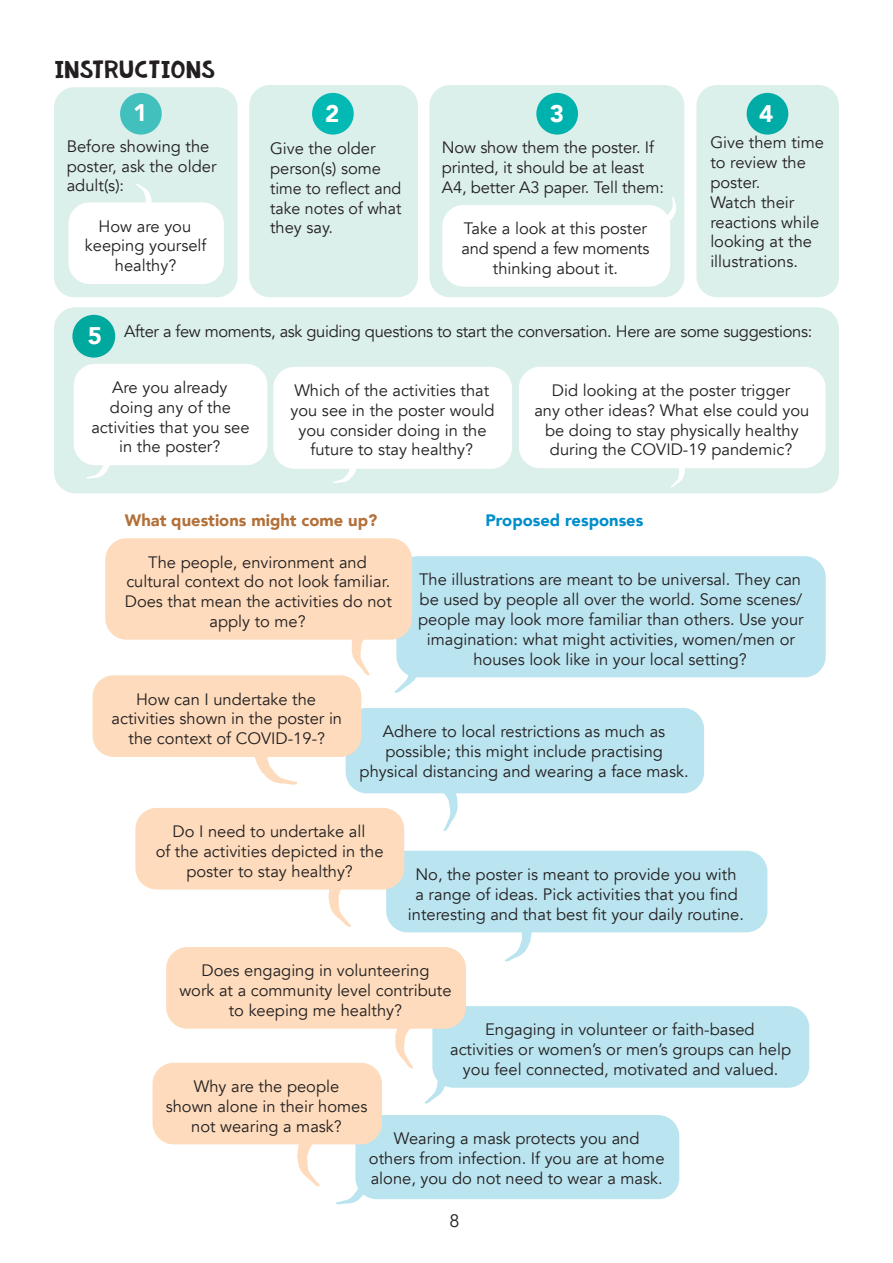
<style>
.page{position:relative;width:893px;height:1263px;background:#fff}
.page>*{position:absolute;margin:0;border:0;box-sizing:border-box;transform-origin:0 0}
.t1{font:900 24px "Avenir";color:#fff}
.t2{font:18px "KG Summer Storm Rough";color:#231f20}
.t3{font:18px "Avenir";color:#231f20}
.t4{font:16.5px/19.8px "Avenir";color:#231f20;text-align:center}
.t5{font:16.5px "Avenir";letter-spacing:-.02em;color:#231f20}
.t6{font:900 16.5px "Avenir";color:#b37039}
.t7{font:900 16.5px "Avenir";color:#008ecb}
</style>
<div class="page">
<svg style="left:328px;top:889px;width:24px;height:38px"></svg>
<div style="left:696px;top:85px;width:143px;height:212px;background:#dbefeb;border-radius:20px"></div>
<div style="left:429px;top:85px;width:255px;height:212px;background:#dbefeb;border-radius:20px"></div>
<div style="left:249px;top:85px;width:169px;height:212px;background:#dbefeb;border-radius:20px"></div>
<div style="left:54px;top:87px;width:184px;height:210px;background:#dbefeb;border-radius:20px"></div>
<div style="left:346px;top:708px;width:358px;height:85px;background:#bae4ef;border-radius:21px"></div>
<div style="left:93px;top:675px;width:268px;height:82px;background:#fddbbc;border-radius:21px"></div>
<div style="left:396px;top:556px;width:430px;height:121px;background:#bae4ef;border-radius:21px"></div>
<div style="left:386px;top:851px;width:381px;height:81px;background:#bae4ef;border-radius:21px"></div>
<div style="left:432px;top:1006px;width:377px;height:82px;background:#bae4ef;border-radius:21px"></div>
<div style="left:355px;top:1115px;width:324px;height:84px;background:#bae4ef;border-radius:21px"></div>
<div style="left:105px;top:538px;width:307px;height:102px;background:#fddbbc;border-radius:21px"></div>
<div style="left:135px;top:808px;width:269px;height:81px;background:#fddbbc;border-radius:21px"></div>
<div style="left:153px;top:1063px;width:229px;height:81px;background:#fddbbc;border-radius:21px"></div>
<div style="left:166px;top:947px;width:300px;height:82px;background:#fddbbc;border-radius:21px"></div>
<svg style="left:439px;top:793px;width:19px;height:39px"></svg>
<svg style="left:394px;top:643px;width:26px;height:50px"></svg>
<svg style="left:424px;top:1061px;width:23px;height:43px"></svg>
<svg style="left:336px;top:1175px;width:33px;height:29px"></svg>
<svg style="left:504px;top:932px;width:28px;height:30px"></svg>
<svg style="left:255px;top:757px;width:42px;height:28px"></svg>
<svg style="left:352px;top:639px;width:19px;height:37px"></svg>
<svg style="left:297px;top:1144px;width:24px;height:43px"></svg>
<svg style="left:395px;top:1028px;width:20px;height:41px"></svg>
<div style="left:120px;top:93px;width:42px;height:42px;background:#42c0bd;border-radius:50%"></div>
<div style="left:312px;top:93px;width:42px;height:42px;background:#03b9b4;border-radius:50%"></div>
<div style="left:536px;top:93px;width:42px;height:42px;background:#00b2ad;border-radius:50%"></div>
<div style="left:747px;top:93px;width:41px;height:42px;background:#00aca5;border-radius:50%"></div>
<div style="left:68px;top:202px;width:156px;height:82px;background:#fff;border-radius:21px"></div>
<div style="left:442px;top:205px;width:228px;height:82px;background:#fff;border-radius:21px"></div>
<div style="left:54px;top:307px;width:785px;height:186px;background:#dbefeb;border-radius:21px"></div>
<div style="left:72px;top:315px;width:43px;height:43px;background:#00a99d;border-radius:50%"></div>
<div style="left:74px;top:364px;width:193px;height:101px;background:#fff;border-radius:21px"></div>
<div style="left:273px;top:367px;width:239px;height:102px;background:#fff;border-radius:21px"></div>
<div style="left:519px;top:367px;width:307px;height:101px;background:#fff;border-radius:21px"></div>
<svg style="left:86px;top:463px;width:24px;height:16px"></svg>
<svg style="left:333px;top:469px;width:23px;height:14px"></svg>
<svg style="left:671px;top:468px;width:14px;height:20px"></svg>
<svg style="left:135px;top:184px;width:17px;height:19px"></svg>
<svg style="left:660px;top:196px;width:16px;height:26px"></svg>
<p class="t2" style="left:54px;top:61px;width:163px">INSTRUCTIONS</p>
<p class="t1" style="left:133px;top:92px;width:16px">1</p>
<p class="t1" style="left:325px;top:93px;width:16px">2</p>
<p class="t1" style="left:550px;top:93px;width:16px">3</p>
<p class="t1" style="left:759px;top:93px;width:16px">4</p>
<p class="t4" style="left:270px;top:139px;width:133px;text-align:left">Give the older person(s) some time to reflect and take notes of what they say.</p>
<p class="t4" style="left:710px;top:133px;width:115px;text-align:left">Give them time to review the poster.</p>
<p class="t4" style="left:67px;top:136px;width:151px;text-align:left">Before showing the poster, ask the older adult(s):</p>
<p class="t4" style="left:442px;top:138px;width:224px;text-align:left">Now show them the poster. If printed, it should be at least<br>A4, better A3 paper. Tell them:</p>
<p class="t4" style="left:462px;top:219px;width:189px">Take a look at this poster and spend a few moments thinking about it.</p>
<p class="t4" style="left:710px;top:192px;width:111px;text-align:left">Watch their reactions while looking at the illustrations.</p>
<p class="t4" style="left:85px;top:216px;width:123px">How are you keeping yourself healthy?</p>
<p class="t5" style="left:124px;top:321px;width:690px">After a few moments, ask guiding questions to start the conversation. Here are some suggestions:</p>
<p class="t1" style="left:88px;top:315px;width:16px">5</p>
<p class="t4" style="left:91px;top:378px;width:160px">Are you already doing any of the activities that you see in the poster?</p>
<p class="t4" style="left:290px;top:381px;width:206px">Which of the activities that you see in the poster would you consider doing in the future to stay healthy?</p>
<p class="t4" style="left:534px;top:381px;width:277px">Did looking at the poster trigger<br>any other ideas? What else could you be doing to stay physically healthy during the COVID-19 pandemic?</p>
<p class="t6" style="left:125px;top:506px;width:254px">What questions might come up?</p>
<p class="t4" style="left:125px;top:552px;width:269px">The people, environment and cultural context do not look familiar.<br>Does that mean the activities do not apply to me?</p>
<p class="t7" style="left:485px;top:506px;width:159px">Proposed responses</p>
<p class="t4" style="left:418px;top:570px;width:387px">The illustrations are meant to be universal. They can be used by people all over the world. Some scenes/ people may look more familiar than others. Use your imagination: what might activities, women/men or houses look like in your local setting?</p>
<p class="t4" style="left:111px;top:689px;width:232px">How can I undertake the activities shown in the poster in the context of COVID-19-?</p>
<p class="t4" style="left:360px;top:722px;width:331px">Adhere to local restrictions as much as possible; this might include practising physical distancing and wearing a face mask.</p>
<p class="t4" style="left:156px;top:822px;width:229px">Do I need to undertake all<br>of the activities depicted in the poster to stay healthy?</p>
<p class="t4" style="left:408px;top:865px;width:338px">No, the poster is meant to provide you with<br>a range of ideas. Pick activities that you find interesting and that best fit your daily routine.</p>
<p class="t4" style="left:179px;top:961px;width:274px">Does engaging in volunteering<br>work at a community level contribute to keeping me healthy?</p>
<p class="t4" style="left:450px;top:1020px;width:343px">Engaging in volunteer or faith-based<br>activities or women’s or men’s groups can help you feel connected, motivated and valued.</p>
<p class="t4" style="left:166px;top:1077px;width:203px">Why are the people<br>shown alone in their homes not wearing a mask?</p>
<p class="t4" style="left:369px;top:1129px;width:297px">Wearing a mask protects you and others from infection. If you are at home alone, you do not need to wear a mask.</p>
<p class="t3" style="left:450px;top:1210px;width:12px">8</p>
</div>
